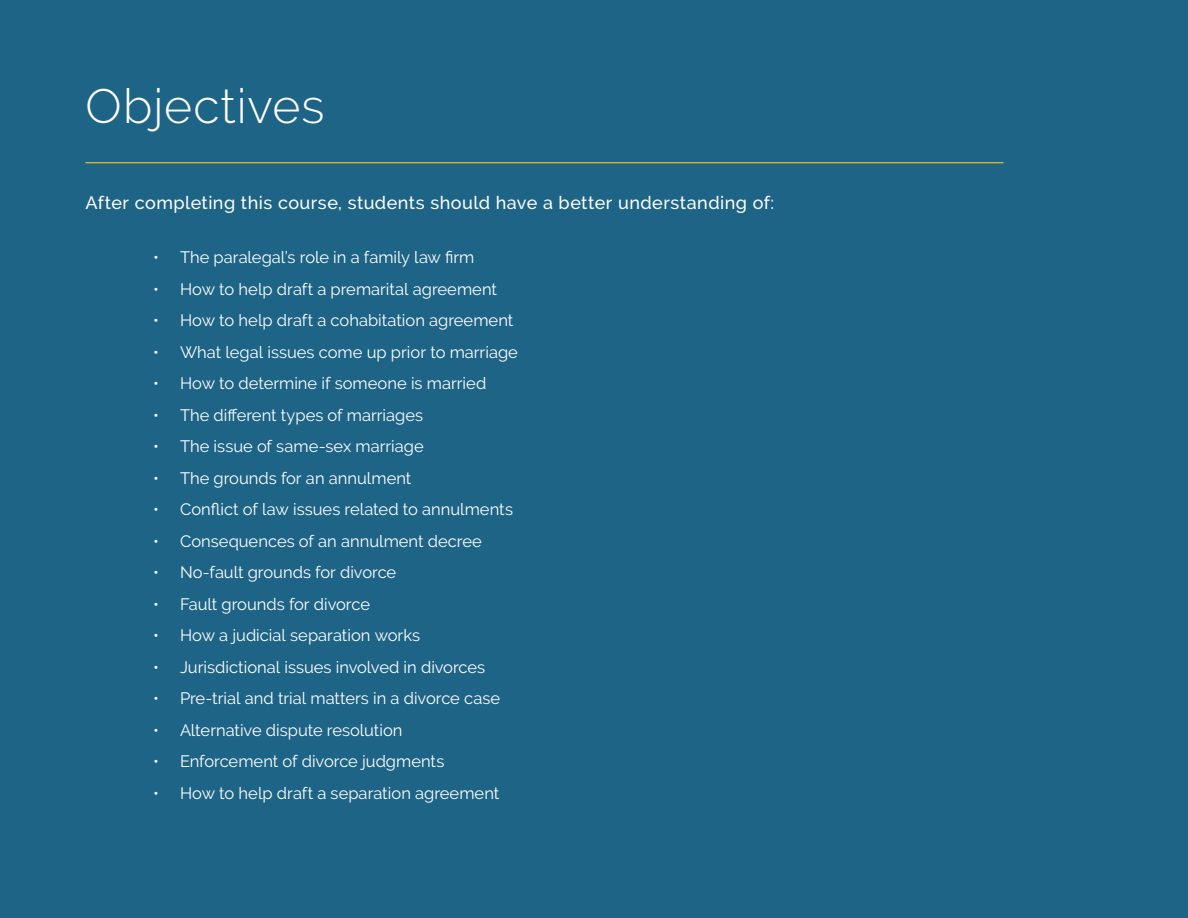
<style>
.page{position:relative;width:1188px;height:918px;background:#1e6486}
.page>*{position:absolute;margin:0;border:0;box-sizing:border-box;transform-origin:0 0}
.t1{font:300 48px "Raleway";letter-spacing:.015em;color:#fff}
.t2{font:500 18px "Raleway";letter-spacing:.025em;color:#fff}
.t3{font:16.5px "Raleway";color:#fff}
</style>
<div class="page">
<hr style="left:86px;top:162px;width:918px;height:1px;background:#fbca13">
<p class="t1" style="left:86px;top:78px;width:241px">Objectives</p>
<p class="t2" style="left:86px;top:192px;width:690px">After completing this course, students should have a better understanding of:</p>
<p class="t3" style="left:153px;top:248px;width:323px">• The paralegal’s role in a family law firm</p>
<p class="t3" style="left:153px;top:279px;width:346px">• How to help draft a premarital agreement</p>
<p class="t3" style="left:153px;top:311px;width:362px">• How to help draft a cohabitation agreement</p>
<p class="t3" style="left:153px;top:342px;width:366px">• What legal issues come up prior to marriage</p>
<p class="t3" style="left:153px;top:374px;width:335px">• How to determine if someone is married</p>
<p class="t3" style="left:153px;top:405px;width:272px">• The different types of marriages</p>
<p class="t3" style="left:153px;top:437px;width:272px">• The issue of same-sex marriage</p>
<p class="t3" style="left:153px;top:468px;width:260px">• The grounds for an annulment</p>
<p class="t3" style="left:153px;top:500px;width:362px">• Conflict of law issues related to annulments</p>
<p class="t3" style="left:153px;top:531px;width:330px">• Consequences of an annulment decree</p>
<p class="t3" style="left:153px;top:563px;width:245px">• No-fault grounds for divorce</p>
<p class="t3" style="left:153px;top:594px;width:219px">• Fault grounds for divorce</p>
<p class="t3" style="left:153px;top:626px;width:269px">• How a judicial separation works</p>
<p class="t3" style="left:153px;top:657px;width:334px">• Jurisdictional issues involved in divorces</p>
<p class="t3" style="left:153px;top:689px;width:349px">• Pre-trial and trial matters in a divorce case</p>
<p class="t3" style="left:153px;top:720px;width:251px">• Alternative dispute resolution</p>
<p class="t3" style="left:153px;top:752px;width:293px">• Enforcement of divorce judgments</p>
<p class="t3" style="left:153px;top:783px;width:348px">• How to help draft a separation agreement</p>
</div>
